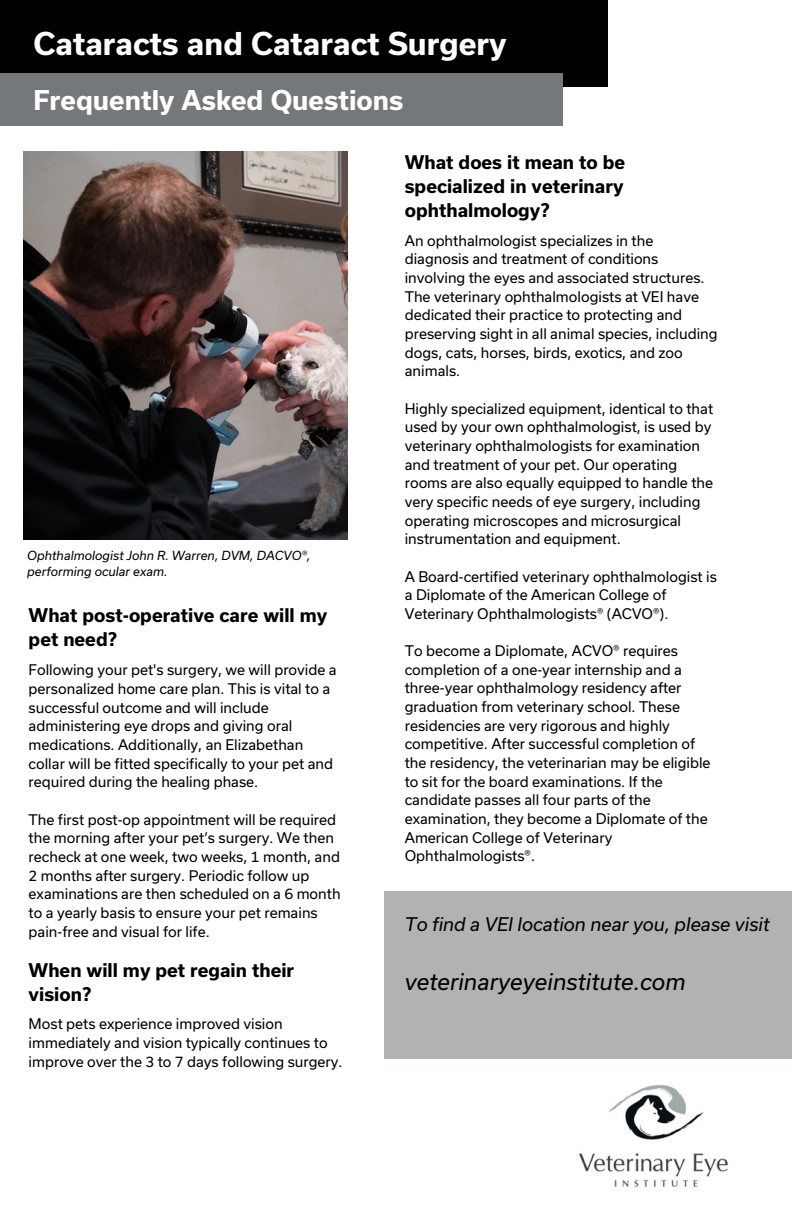
<style>
.page{position:relative;width:792px;height:1224px;background:#fff}
.page>*{position:absolute;margin:0;border:0;box-sizing:border-box;transform-origin:0 0}
.t1{font:700 30px "Usual";color:#fff}
.t2{font:700 26px "Usual";color:#fff}
.t3{font:italic 22px "Usual";color:#000}
.t4{font:700 18px/24px "Usual";color:#000}
.t5{font:italic 18px "Usual";color:#000}
.t6{font:14px/18.6px "Usual";color:#000}
.t7{font:italic 12px/16px "Usual";color:#000}
</style>
<div class="page">
<div style="left:0;top:0;width:607px;height:87px;background:#000"></div>
<div style="left:0;top:73px;width:562px;height:52px;background:#75787b"></div>
<img style="left:579px;top:1085px;width:149px;height:102px">
<img style="left:24px;top:151px;width:324px;height:389px">
<div style="left:384px;top:891px;width:408px;height:168px;background:#b1b3b3"></div>
<p class="t1" style="left:34px;top:22px;width:475px">Cataracts and Cataract Surgery</p>
<p class="t2" style="left:34px;top:81px;width:371px">Frequently Asked Questions</p>
<p class="t7" style="left:27px;top:547px;width:285px">Ophthalmologist John R. Warren, DVM, DACVO®, performing ocular exam.</p>
<p class="t4" style="left:29px;top:603px;width:300px">What post-operative care will my pet need?</p>
<p class="t6" style="left:29px;top:660px;width:310px">Following your pet's surgery, we will provide a personalized home care plan. This is vital to a successful outcome and will include administering eye drops and giving oral medications. Additionally, an Elizabethan collar will be fitted specifically to your pet and required during the healing phase.</p>
<p class="t6" style="left:29px;top:810px;width:313px">The first post-op appointment will be required the morning after your pet’s surgery. We then recheck at one week, two weeks, 1 month, and 2 months after surgery. Periodic follow up examinations are then scheduled on a 6 month to a yearly basis to ensure your pet remains pain-free and visual for life.</p>
<p class="t4" style="left:29px;top:958px;width:267px">When will my pet regain their vision?</p>
<p class="t6" style="left:29px;top:1014px;width:316px">Most pets experience improved vision immediately and vision typically continues to improve over the 3 to 7 days following surgery.</p>
<p class="t4" style="left:405px;top:150px;width:222px;text-align:justify">What does it mean to be specialized in veterinary ophthalmology?</p>
<p class="t6" style="left:405px;top:230px;width:314px">An ophthalmologist specializes in the diagnosis and treatment of conditions involving the eyes and associated structures.<br>The veterinary ophthalmologists at VEI have dedicated their practice to protecting and preserving sight in all animal species, including dogs, cats, horses, birds, exotics, and zoo animals.</p>
<p class="t6" style="left:405px;top:398px;width:310px">Highly specialized equipment, identical to that used by your own ophthalmologist, is used by veterinary ophthalmologists for examination and treatment of your pet. Our operating rooms are also equally equipped to handle the very specific needs of eye surgery, including operating microscopes and microsurgical instrumentation and equipment.</p>
<p class="t6" style="left:405px;top:566px;width:314px">A Board-certified veterinary ophthalmologist is a Diplomate of the American College of<br>Veterinary Ophthalmologists® (ACVO®).</p>
<p class="t6" style="left:405px;top:641px;width:307px">To become a Diplomate, ACVO® requires completion of a one-year internship and a three-year ophthalmology residency after graduation from veterinary school. These residencies are very rigorous and highly competitive. After successful completion of the residency, the veterinarian may be eligible to sit for the board examinations. If the candidate passes all four parts of the examination, they become a Diplomate of the American College of Veterinary Ophthalmologists®.</p>
<p class="t5" style="left:405px;top:911px;width:367px">To find a VEI location near you, please visit</p>
<p class="t3" style="left:405px;top:966px;width:282px">veterinaryeyeinstitute.com</p>
</div>
